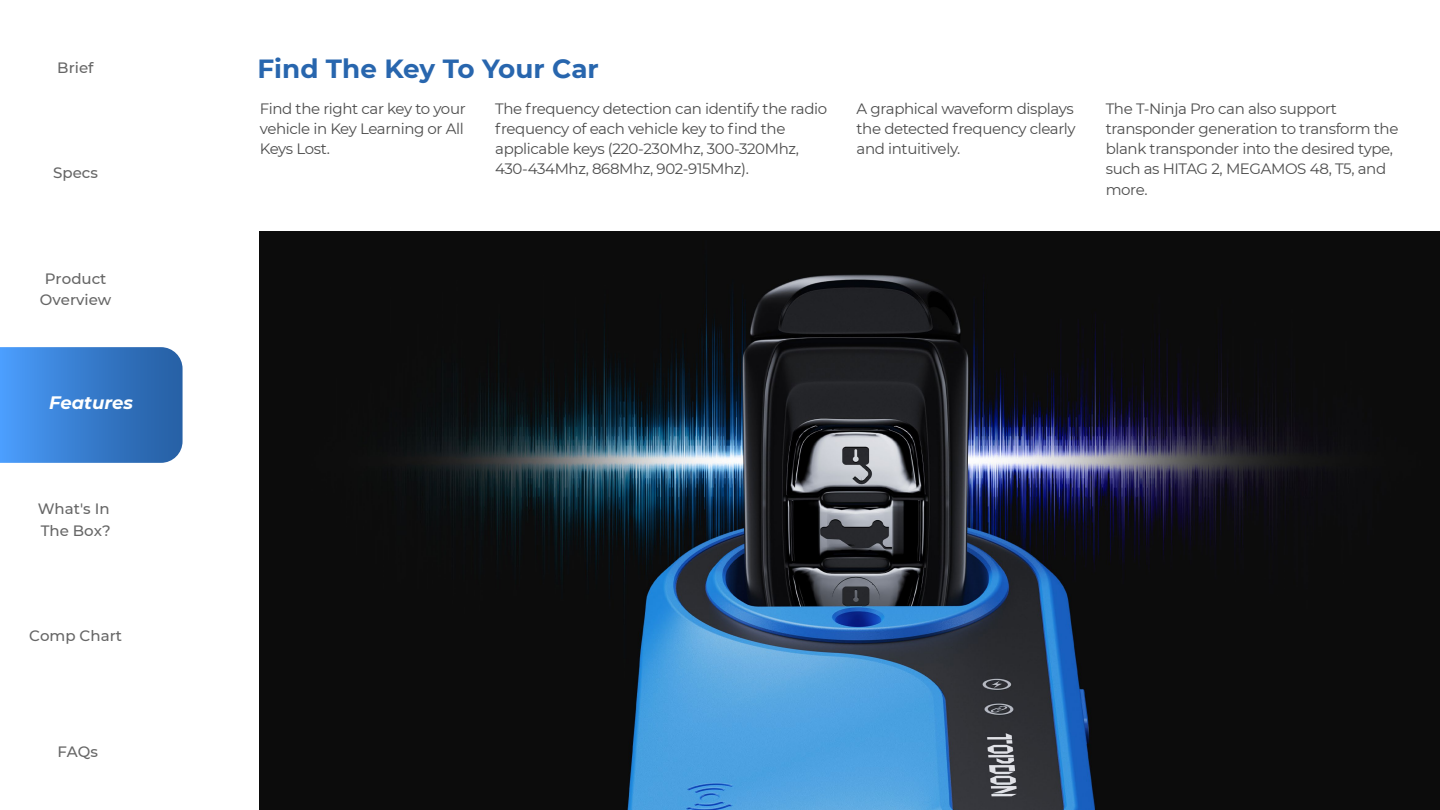
<style>
.page{position:relative;width:1440px;height:810px;background:#fff}
.page>*{position:absolute;margin:0;border:0;box-sizing:border-box;transform-origin:0 0}
.t1{font:700 26.25px "Montserrat";color:#2866ae}
.t2{font:italic 700 18px "Montserrat";color:#fff}
.t3{font:15px/20.2px "Montserrat";letter-spacing:-.025em;color:#4d4d4d}
.t4{font:500 15px/21.6px "Montserrat";color:#666;text-align:center}
</style>
<div class="page">
<img style="left:260px;top:231px;width:1180px;height:579px">
<svg style="left:0;top:347px;width:183px;height:116px"></svg>
<p class="t4" style="left:57px;top:56px;width:38px">Brief</p>
<h1 class="t1" style="left:258px;top:49px;width:343px">Find The Key To Your Car</h1>
<p class="t4" style="left:53px;top:161px;width:46px">Specs</p>
<p class="t4" style="left:40px;top:267px;width:73px">Product<br>Overview</p>
<p class="t2" style="left:49px;top:390px;width:86px">Features</p>
<p class="t4" style="left:38px;top:498px;width:74px;text-align:left">What's In<br>The Box?</p>
<p class="t4" style="left:29px;top:624px;width:94px">Comp Chart</p>
<p class="t4" style="left:57px;top:740px;width:42px">FAQs</p>
<p class="t3" style="left:260px;top:98px;width:207px">Find the right car key to your vehicle in Key Learning or All<br>Keys Lost.</p>
<p class="t3" style="left:495px;top:98px;width:334px">The frequency detection can identify the radio frequency of each vehicle key to find the applicable keys (220-230Mhz, 300-320Mhz, 430-434Mhz, 868Mhz, 902-915Mhz).</p>
<p class="t3" style="left:857px;top:98px;width:221px">A graphical waveform displays the detected frequency clearly and intuitively.</p>
<p class="t3" style="left:1106px;top:98px;width:294px">The T-Ninja Pro can also support transponder generation to transform the blank transponder into the desired type, such as HITAG 2, MEGAMOS 48, T5, and more.</p>
</div>
